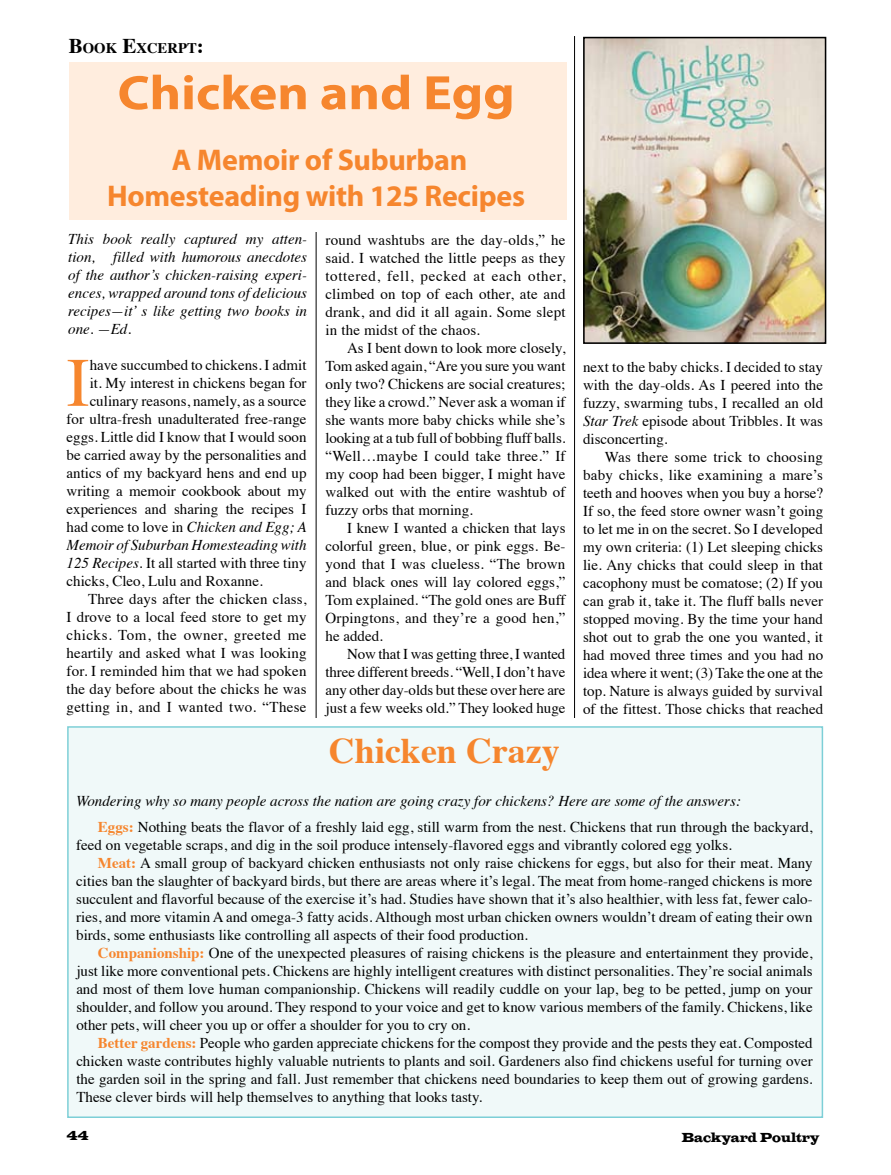
<style>
.page{position:relative;width:891px;height:1175px;background:#fff}
.page>*{position:absolute;margin:0;border:0;box-sizing:border-box;transform-origin:0 0}
.t1{font:69.45px "Times";color:#f6862e}
.t2{font:700 48.6px "Myriad Pro";color:#f6862e;scale:1.11 1}
.t3{font:700 36px "Times";color:#f6862e}
.t4{font:700 30px/36px "Myriad Pro";letter-spacing:-.01em;color:#f6862e;text-align:center}
.t5{font:15px/18px "Times";color:#000;text-align:justify}
.t6{font:italic 15px/18px "Times";color:#000;text-align:justify}
.t7{font:15px "Times";letter-spacing:.02em;color:#000}
.t8{font:15px "Times";letter-spacing:.035em;color:#000}
.t9{font:700 14.7px "Times";color:#000}
.t10{font:13.5px "Latin Wide";color:#000;scale:.67 1}
.s1{font-size:21px}
.s2{font-style:italic}
.s3{font-weight:700;color:#f6862e}
</style>
<div class="page">
<hr style="left:316px;top:36px;width:1px;height:1080px;background:#000">
<hr style="left:574px;top:36px;width:1px;height:1079px;background:#000">
<div style="left:124px;top:21px;width:401px;height:210px;background:#fff"></div>
<div style="left:69px;top:63px;width:498px;height:157px;background:#ffedde"></div>
<div style="left:175px;top:718px;width:459px;height:404px;background:#fff"></div>
<img style="left:586px;top:40px;width:237px;height:301px">
<div style="left:583px;top:37px;width:243px;height:307px;border:2px solid #000"></div>
<div style="left:67px;top:726px;width:756px;height:392px;background:#f0f9f9;border:2px solid #7dcfd7"></div>
<p class="t9" style="left:69px;top:34px;width:136px"><span class="s1">B</span>OOK <span class="s1">E</span>XCERPT<span class="s1">:</span></p>
<h2 class="t2" style="left:118px;top:61px;width:359px">Chicken and Egg</h2>
<h3 class="t4" style="left:107px;top:141px;width:419px">A Memoir of Suburban<br>Homesteading with 125 Recipes</h3>
<p class="t6" style="left:68px;top:229px;width:240px">This book really captured my atten&shy;tion, filled with humorous anecdotes of the author’s chicken-raising experi&shy;ences, wrapped around tons of delicious recipes—it’ s like getting two books in one. —Ed.</p>
<p class="t5" style="left:326px;top:229px;width:242px">round washtubs are the day-olds,” he said. I watched the little peeps as they tottered, fell, pecked at each other, climbed on top of each other, ate and drank, and did it all again. Some slept in the midst of the chaos.</p>
<p class="t5" style="left:326px;top:337px;width:242px;text-indent:22px">As I bent down to look more closely, Tom asked again, “Are you sure you want only two? Chickens are social creatures; they like a crowd.” Never ask a woman if she wants more baby chicks while she’s looking at a tub full of bobbing fluff balls. “Well…maybe I could take three.” If my coop had been bigger, I might have walked out with the entire washtub of fuzzy orbs that morning.</p>
<p class="t5" style="left:326px;top:517px;width:242px;text-indent:22px">I knew I wanted a chicken that lays colorful green, blue, or pink eggs. Be&shy;yond that I was clueless. “The brown and black ones will lay colored eggs,” Tom explained. “The gold ones are Buff Orpingtons, and they’re a good hen,” he added.</p>
<p class="t5" style="left:326px;top:643px;width:242px;text-indent:22px">Now that I was getting three, I wanted three different breeds. “Well, I don’t have any other day-olds but these over here are just a few weeks old.” They looked huge</p>
<h3 class="t3" style="left:329px;top:716px;width:232px">Chicken Crazy</h3>
<p class="t5" style="left:98px;top:787px;width:716px;line-height:25.5px;text-indent:-22px"><span class="s2">Wondering why so many people across the nation are going crazy for chickens? Here are some of the answers:<br></span><span class="s3">Eggs:</span> Nothing beats the flavor of a freshly laid egg, still warm from the nest. Chickens that run through the backyard,</p>
<p class="t5" style="left:76px;top:834px;width:657px">feed on vegetable scraps, and dig in the soil produce intensely-flavored eggs and vibrantly colored egg yolks.</p>
<p class="t5" style="left:98px;top:852px;width:716px"><span class="s3">Meat:</span> A small group of backyard chicken enthusiasts not only raise chickens for eggs, but also for their meat. Many</p>
<p class="t5" style="left:76px;top:870px;width:738px">cities ban the slaughter of backyard birds, but there are areas where it’s legal. The meat from home-ranged chickens is more</p>
<p class="t5" style="left:76px;top:888px;width:738px">succulent and flavorful because of the exercise it’s had. Studies have shown that it’s also healthier, with less fat, fewer calo-</p>
<p class="t5" style="left:76px;top:906px;width:738px">ries, and more vitamin A and omega-3 fatty acids. Although most urban chicken owners wouldn’t dream of eating their own</p>
<p class="t5" style="left:76px;top:924px;width:453px">birds, some enthusiasts like controlling all aspects of their food production.</p>
<p class="t5" style="left:98px;top:942px;width:716px"><span class="s3">Companionship:</span> One of the unexpected pleasures of raising chickens is the pleasure and entertainment they provide,</p>
<p class="t5" style="left:76px;top:960px;width:738px">just like more conventional pets. Chickens are highly intelligent creatures with distinct personalities. They’re social animals</p>
<p class="t5" style="left:76px;top:978px;width:738px">and most of them love human companionship. Chickens will readily cuddle on your lap, beg to be petted, jump on your</p>
<p class="t5" style="left:76px;top:996px;width:738px">shoulder, and follow you around. They respond to your voice and get to know various members of the family. Chickens, like</p>
<p class="t5" style="left:76px;top:1014px;width:395px">other pets, will cheer you up or offer a shoulder for you to cry on.</p>
<p class="t5" style="left:98px;top:1032px;width:716px"><span class="s3">Better gardens:</span> People who garden appreciate chickens for the compost they provide and the pests they eat. Composted</p>
<p class="t5" style="left:76px;top:1050px;width:738px">chicken waste contributes highly valuable nutrients to plants and soil. Gardeners also find chickens useful for turning over</p>
<p class="t5" style="left:76px;top:1068px;width:738px">the garden soil in the spring and fall. Just remember that chickens need boundaries to keep them out of growing gardens.</p>
<p class="t5" style="left:76px;top:1086px;width:408px">These clever birds will help themselves to anything that looks tasty.</p>
<h1 class="t1" style="left:67px;top:317px;width:25px">I</h1>
<p class="t5" style="left:90px;top:354px;width:218px">have succumbed to chickens. I admit</p>
<p class="t5" style="left:583px;top:356px;width:242px">next to the baby chicks. I decided to stay with the day-olds. As I peered into the fuzzy, swarming tubs, I recalled an old <span class="s2">Star Trek</span> episode about Tribbles. It was disconcerting.</p>
<p class="t5" style="left:583px;top:446px;width:242px;text-indent:22px">Was there some trick to choosing baby chicks, like examining a mare’s teeth and hooves when you buy a horse?<br>If so, the feed store owner wasn’t going to let me in on the secret. So I developed my own criteria: (1) Let sleeping chicks lie. Any chicks that could sleep in that cacophony must be comatose; (2) If you can grab it, take it. The fluff balls never stopped moving. By the time your hand shot out to grab the one you wanted, it had moved three times and you had no idea where it went; (3) Take the one at the top. Nature is always guided by survival of the fittest. Those chicks that reached</p>
<p class="t5" style="left:90px;top:372px;width:218px">it. My interest in chickens began for</p>
<p class="t5" style="left:90px;top:390px;width:218px">culinary reasons, namely, as a source</p>
<p class="t5" style="left:67px;top:408px;width:241px">for ultra-fresh unadulterated free-range</p>
<p class="t5" style="left:67px;top:426px;width:241px">eggs. Little did I know that I would soon</p>
<p class="t5" style="left:67px;top:444px;width:242px">be carried away by the personalities and</p>
<p class="t5" style="left:67px;top:462px;width:242px">antics of my backyard hens and end up</p>
<p class="t5" style="left:67px;top:480px;width:241px">writing a memoir cookbook about my</p>
<p class="t5" style="left:67px;top:498px;width:242px">experiences and sharing the recipes I</p>
<p class="t5" style="left:67px;top:516px;width:242px">had come to love in <span class="s2">Chicken and Egg; A</span></p>
<p class="t6" style="left:67px;top:535px;width:242px">Memoir of Suburban Homesteading with</p>
<p class="t5" style="left:67px;top:552px;width:241px"><span class="s2">125 Recipes.</span> It all started with three tiny</p>
<p class="t5" style="left:67px;top:570px;width:198px">chicks, Cleo, Lulu and Roxanne.</p>
<p class="t5" style="left:88px;top:588px;width:220px">Three days after the chicken class,</p>
<p class="t5" style="left:67px;top:606px;width:242px">I drove to a local feed store to get my</p>
<p class="t8" style="left:67px;top:621px;width:242px">chicks. Tom, the owner, greeted me</p>
<p class="t5" style="left:67px;top:642px;width:242px">heartily and asked what I was looking</p>
<p class="t5" style="left:67px;top:660px;width:241px">for. I reminded him that we had spoken</p>
<p class="t5" style="left:67px;top:678px;width:241px">the day before about the chicks he was</p>
<p class="t7" style="left:67px;top:693px;width:242px">getting in, and I wanted two. “These</p>
<p class="t10" style="left:67px;top:1126px;width:35px">44</p>
<p class="t10" style="left:682px;top:1128px;width:207px">Backyard Poultry</p>
</div>
